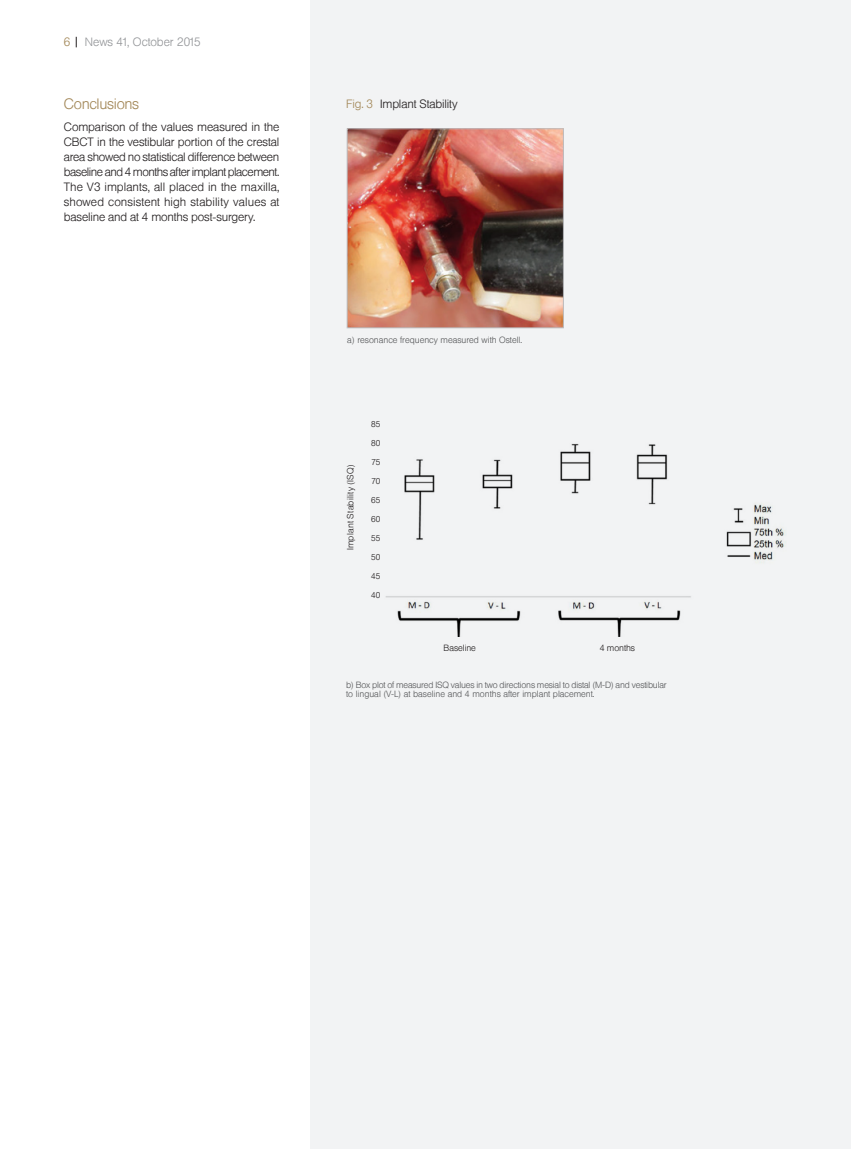
<style>
.page{position:relative;width:851px;height:1149px;background:#fff}
.page>*{position:absolute;margin:0;border:0;box-sizing:border-box;transform-origin:0 0}
.t1{font:300 15px "Lufthansa";letter-spacing:-.02em;color:#a38859}
.t2{font:300 12px/15px "Lufthansa";letter-spacing:-.01em;color:#231f20;text-align:justify}
.t3{font:300 12px "Lufthansa";color:#939598}
.t4{font:300 9px/9.8px "Lufthansa";color:#57585a}
.t5{font:300 9px "Lufthansa";letter-spacing:.015em;color:#231f20}
.t6{font:300 9px "Lufthansa";letter-spacing:-.005em;color:#231f20}
.t7{font:300 8.4px "Lufthansa";color:#231f20}
.s1{color:#a38859}
</style>
<div class="page">
<div style="left:310px;top:0;width:540px;height:1148px;background:#f2f3f4"></div>
<img style="left:349px;top:130px;width:212px;height:196px">
<div style="left:347px;top:128px;width:216px;height:200px;border:1px solid #bcbdc0"></div>
<img style="left:385px;top:443px;width:400px;height:193px">
<p class="t3" style="left:64px;top:35px;width:138px"><span class="s1">6</span> News 41, October 2015</p>
<p class="t1" style="left:64px;top:96px;width:77px">Conclusions</p>
<p class="t2" style="left:64px;top:119px;width:217px">Comparison of the values measured in the CBCT in the vestibular portion of the crestal area showed no statistical difference between baseline and 4 months after implant placement.<br>The V3 implants, all placed in the maxilla, showed consistent high stability values at baseline and at 4 months post-surgery.</p>
<p class="t2" style="left:346px;top:97px;width:113px"><span class="s1">Fig. 3</span> Implant Stability</p>
<p class="t4" style="left:347px;top:335px;width:176px">a) resonance frequency measured with Ostell.</p>
<p class="t5" style="left:345px;top:550px;width:87px;rotate:-90deg">Implant Stability (ISQ)</p>
<p class="t7" style="left:371px;top:419px;width:11px">85</p>
<p class="t7" style="left:371px;top:438px;width:11px">80</p>
<p class="t7" style="left:371px;top:457px;width:10px">75</p>
<p class="t7" style="left:371px;top:476px;width:10px">70</p>
<p class="t7" style="left:371px;top:495px;width:11px">65</p>
<p class="t7" style="left:371px;top:514px;width:11px">60</p>
<p class="t7" style="left:371px;top:533px;width:11px">55</p>
<p class="t7" style="left:371px;top:552px;width:11px">50</p>
<p class="t7" style="left:371px;top:571px;width:11px">45</p>
<p class="t7" style="left:371px;top:590px;width:11px">40</p>
<p class="t6" style="left:443px;top:642px;width:34px">Baseline</p>
<p class="t5" style="left:599px;top:642px;width:37px">4 months</p>
<p class="t4" style="left:346px;top:679px;width:322px">b) Box plot of measured ISQ values in two directions mesial to distal (M-D) and vestibular to lingual (V-L) at baseline and 4 months after implant placement.</p>
</div>
